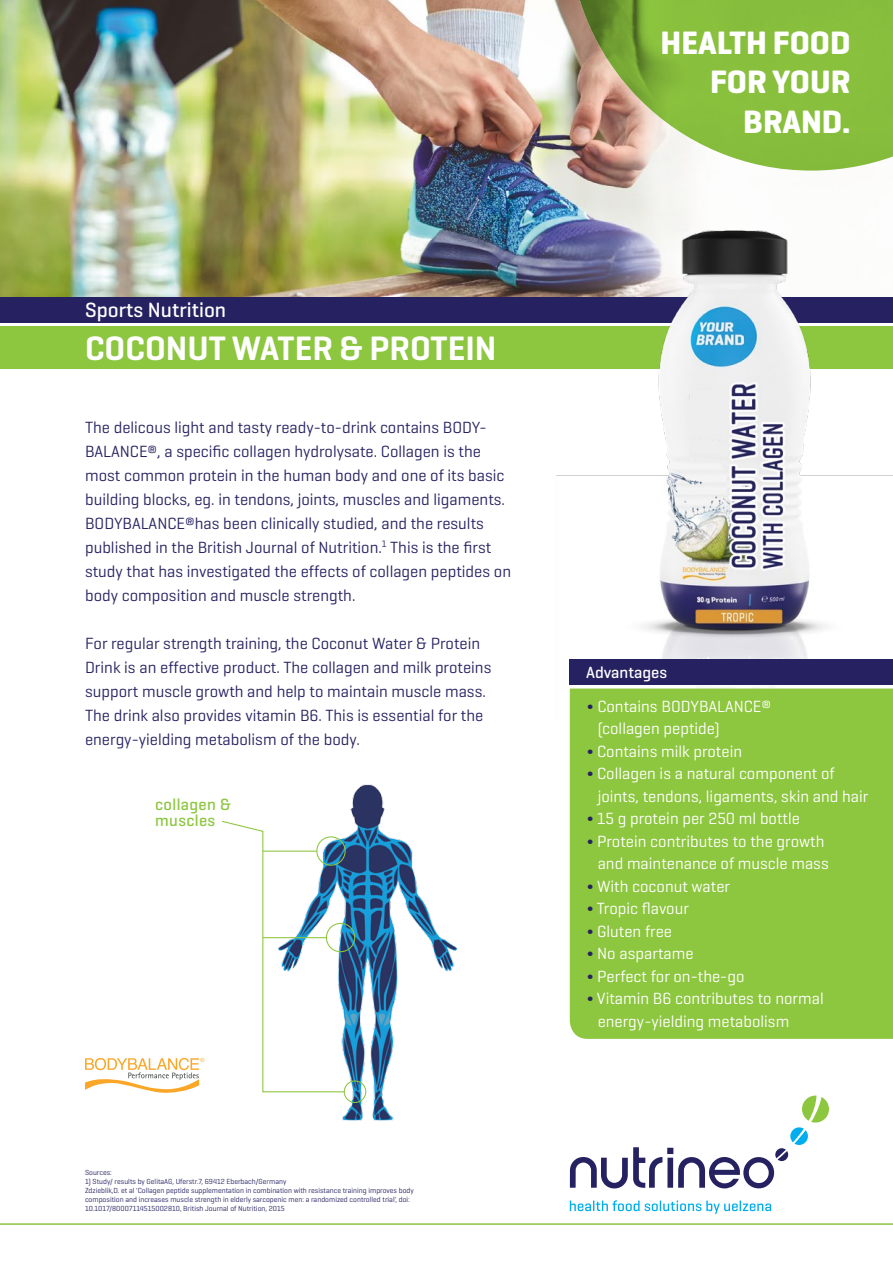
<style>
.page{position:relative;width:893px;height:1263px;background:#fff}
.page>*{position:absolute;margin:0;border:0;box-sizing:border-box;transform-origin:0 0}
.t1{font:600 34.5px "Geogrotesque";color:#fff}
.t2{font:700 33px/39.6px "Geogrotesque";color:#fff;text-align:right}
.t3{font:500 21px "Geogrotesque";color:#fff}
.t4{font:16.5px/24px "Geogrotesque";color:#262262}
.t5{font:16.5px/22.5px "Geogrotesque";color:#fff}
.t6{font:500 16.5px/16.5px "Geogrotesque";letter-spacing:.02em;color:#8dc63f}
.t7{font:500 16.5px "Geogrotesque";color:#fff}
.t8{font:7.5px/9px "Geogrotesque";color:#262262}
.s1{font-family:"Galano Grotesque";font-size:15.75px;color:#262262}
</style>
<div class="page">
<img style="left:0;top:0;width:684px;height:298px">
<div style="left:0;top:298px;width:893px;height:25px;background:#262262"></div>
<div style="left:0;top:326px;width:893px;height:43px;background:#8dc63f"></div>
<svg style="left:570px;top:1095px;width:259px;height:93px"></svg>
<svg style="left:570px;top:1200px;width:201px;height:14px"></svg>
<hr style="left:0;top:1223px;width:893px;height:2px;background:#8dc63f">
<img style="left:555px;top:182px;width:338px;height:537px">
<div style="left:570px;top:659px;width:323px;height:25px;background:#262262"></div>
<div style="left:570px;top:688px;width:323px;height:351px;background:#8dc63f"></div>
<svg style="left:85px;top:1058px;width:120px;height:35px"></svg>
<img style="left:342px;top:784px;width:116px;height:337px">
<svg style="left:221px;top:820px;width:124px;height:273px"></svg>
<hr style="left:263px;top:851px;width:54px;height:1px;background:#8dc63f">
<div style="left:316px;top:836px;width:30px;height:30px;border:1px solid #8dc63f;border-radius:50%"></div>
<hr style="left:263px;top:937px;width:63px;height:1px;background:#8dc63f">
<div style="left:326px;top:923px;width:29px;height:29px;border:1px solid #8dc63f;border-radius:50%"></div>
<div style="left:344px;top:1080px;width:22px;height:23px;border:1px solid #8dc63f;border-radius:50%"></div>
<svg style="left:569px;top:0;width:324px;height:171px;background:#94b752"></svg>
<p class="t3" style="left:85px;top:296px;width:143px">Sports Nutrition</p>
<h1 class="t1" style="left:85px;top:326px;width:413px">COCONUT WATER &amp; PROTEIN</h1>
<p class="t4" style="left:85px;top:414px;width:428px">The delicous light and tasty ready-to-drink contains BODY-BALANCE®, a specific collagen hydrolysate. Collagen is the most common protein in the human body and one of its basic building blocks, eg. in tendons, joints, muscles and ligaments.<br>BODYBALANCE®has been clinically studied, and the results published in the British Journal of Nutrition.<sup>1</sup> This is the first study that has investigated the effects of collagen peptides on body composition and muscle strength.</p>
<p class="t4" style="left:85px;top:630px;width:408px">For regular strength training, the Coconut Water &amp; Protein Drink is an effective product. The collagen and milk proteins support muscle growth and help to maintain muscle mass.<br>The drink also provides vitamin B6. This is essential for the energy-yielding metabolism of the body.</p>
<p class="t6" style="left:155px;top:795px;width:77px">collagen &amp; muscles</p>
<p class="t8" style="left:85px;top:1167px;width:28px">Sources:</p>
<p class="t8" style="left:85px;top:1176px;width:330px">1) Study/ results by GelitaAG, Uferstr.7, 69412 Eberbach/Germany<br>Zdzieblik,D. et al 'Collagen peptide supplementation in combination with resistance training improves body composition and increases muscle strength in elderly sarcopenic men: a randomized controlled trial', doi:<br>10.1017/80007114515002810, British Journal of Nutrition, 2015</p>
<h2 class="t2" style="left:660px;top:22px;width:191px">HEALTH FOOD<br>FOR YOUR<br>BRAND.</h2>
<p class="t7" style="left:586px;top:662px;width:83px">Advantages</p>
<p class="t5" style="left:598px;top:694px;width:175px;text-indent:-11px"><span class="s1">•</span> Contains BODYBALANCE® (collagen peptide)</p>
<p class="t5" style="left:587px;top:739px;width:156px"><span class="s1">•</span> Contains milk protein</p>
<p class="t5" style="left:598px;top:762px;width:272px;text-indent:-10px"><span class="s1">•</span> Collagen is a natural component of joints, tendons, ligaments, skin and hair</p>
<p class="t5" style="left:587px;top:807px;width:214px"><span class="s1">•</span> 15 g protein per 250 ml bottle</p>
<p class="t5" style="left:587px;top:829px;width:243px;text-align:right"><span class="s1">•</span> Protein contributes to the growth and maintenance of muscle mass</p>
<p class="t5" style="left:587px;top:874px;width:145px"><span class="s1">•</span> With coconut water</p>
<p class="t5" style="left:587px;top:897px;width:103px"><span class="s1">•</span> Tropic flavour</p>
<p class="t5" style="left:587px;top:919px;width:86px"><span class="s1">•</span> Gluten free</p>
<p class="t5" style="left:587px;top:942px;width:108px"><span class="s1">•</span> No aspartame</p>
<p class="t5" style="left:587px;top:964px;width:159px"><span class="s1">•</span> Perfect for on-the-go</p>
<p class="t5" style="left:598px;top:987px;width:228px;text-indent:-10px"><span class="s1">•</span> Vitamin B6 contributes to normal energy-yielding metabolism</p>
</div>
